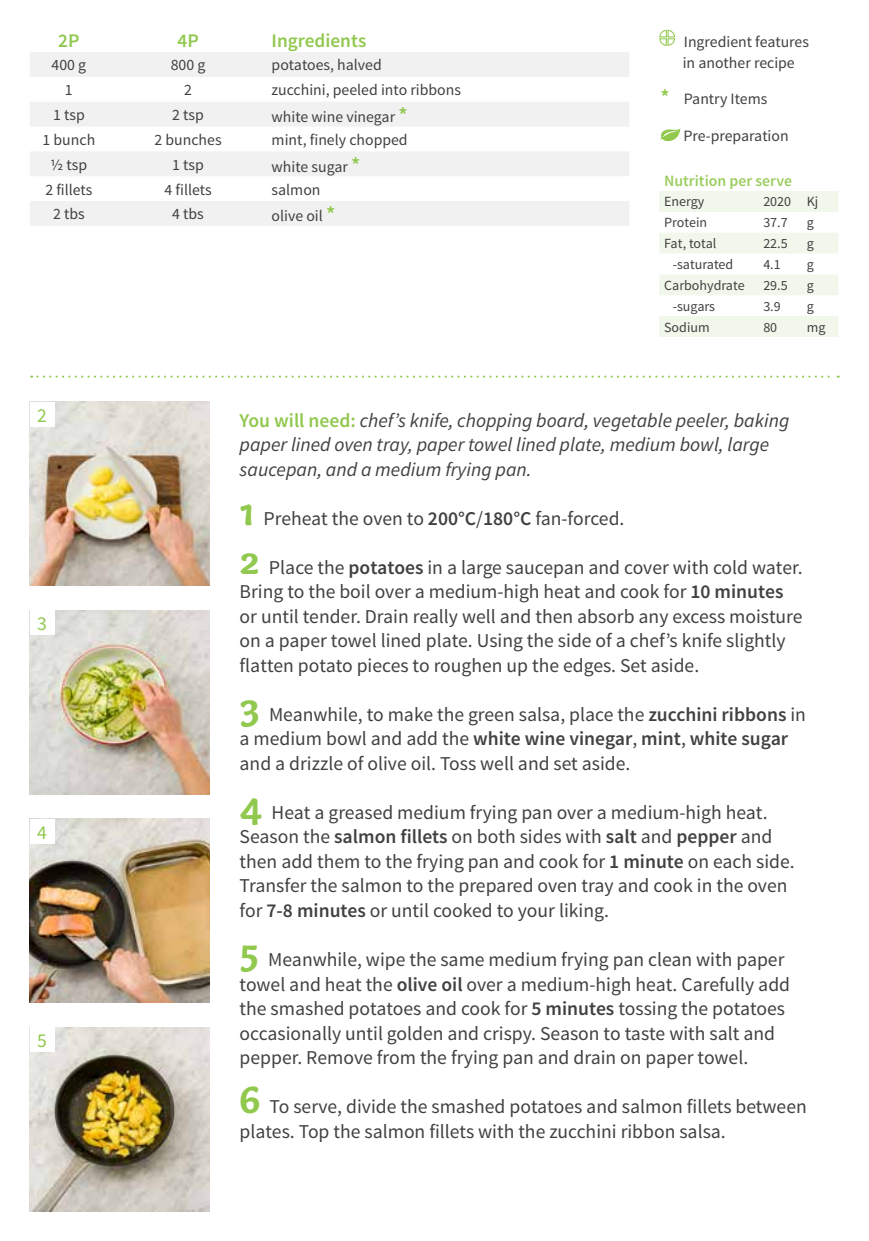
<style>
.page{position:relative;width:869px;height:1241px;background:#fff}
.page>*{position:absolute;margin:0;border:0;box-sizing:border-box;transform-origin:0 0}
.t1{font:19.6px/24.5px "Source Sans Pro";color:#414042}
.t2{font:italic 19.6px/24.5px "Source Sans Pro";color:#414042}
.t3{font:19.6px "Source Sans Pro";color:#91c84e}
.t4{font:600 19.25px "Source Sans Pro";color:#91c84e}
.t5{font:15.75px/21px "Source Sans Pro";color:#414042}
.t6{font:600 15.75px "Source Sans Pro";color:#9ccd5f}
.t7{font:14px "Source Sans Pro";color:#414042}
.s1{font-weight:600;font-size:21px;color:#91c84e}
.s2{font-weight:600;font-style:normal;color:#91c84e}
.s3{font-family:"Capucine Basic";font-weight:700;font-size:41.12px;color:#91c84e}
.s4{font-weight:600}
</style>
<div class="page">
<svg style="left:659px;top:29px;width:16px;height:17px"></svg>
<svg style="left:31px;top:375px;width:807px;height:2px"></svg>
<svg style="left:660px;top:128px;width:20px;height:13px"></svg>
<img style="left:30px;top:610px;width:180px;height:184px">
<img style="left:30px;top:818px;width:180px;height:184px">
<img style="left:30px;top:402px;width:180px;height:183px">
<img style="left:30px;top:1027px;width:180px;height:184px">
<div style="left:30px;top:819px;width:25px;height:24px;background:#fff"></div>
<div style="left:30px;top:402px;width:25px;height:24px;background:#fff"></div>
<div style="left:30px;top:1027px;width:24px;height:25px;background:#fff"></div>
<div style="left:30px;top:610px;width:25px;height:25px;background:#fff"></div>
<svg style="left:30px;top:52px;width:599px;height:174px;fill:#f1f1f2"></svg>
<svg style="left:659px;top:191px;width:179px;height:146px"></svg>
<p class="t4" style="left:58px;top:28px;width:23px">2P</p>
<p class="t4" style="left:177px;top:28px;width:23px">4P</p>
<p class="t4" style="left:271px;top:28px;width:96px">Ingredients</p>
<p class="t5" style="left:52px;top:55px;width:36px">400 g</p>
<p class="t5" style="left:171px;top:55px;width:36px">800 g</p>
<p class="t5" style="left:271px;top:55px;width:112px">potatoes, halved</p>
<p class="t5" style="left:65px;top:80px;width:9px">1</p>
<p class="t5" style="left:184px;top:80px;width:9px">2</p>
<p class="t5" style="left:271px;top:80px;width:191px">zucchini, peeled into ribbons</p>
<p class="t5" style="left:53px;top:105px;width:33px">1 tsp</p>
<p class="t5" style="left:172px;top:105px;width:33px">2 tsp</p>
<p class="t5" style="left:271px;top:107px;width:137px">white wine vinegar <span class="s1">*</span></p>
<p class="t5" style="left:42px;top:129px;width:54px">1 bunch</p>
<p class="t5" style="left:154px;top:129px;width:69px">2 bunches</p>
<p class="t5" style="left:271px;top:129px;width:137px">mint, finely chopped</p>
<p class="t5" style="left:51px;top:154px;width:38px">½ tsp</p>
<p class="t5" style="left:172px;top:154px;width:33px">1 tsp</p>
<p class="t5" style="left:271px;top:156px;width:90px">white sugar <span class="s1">*</span></p>
<p class="t5" style="left:45px;top:179px;width:49px">2 fillets</p>
<p class="t5" style="left:164px;top:179px;width:49px">4 fillets</p>
<p class="t5" style="left:271px;top:179px;width:50px">salmon</p>
<p class="t5" style="left:53px;top:204px;width:33px">2 tbs</p>
<p class="t5" style="left:172px;top:204px;width:33px">4 tbs</p>
<p class="t5" style="left:271px;top:206px;width:65px">olive oil <span class="s1">*</span></p>
<p class="t5" style="left:682px;top:31px;width:128px">Ingredient features in another recipe</p>
<p class="t5" style="left:660px;top:89px;width:108px"><span class="s1">*</span> Pantry Items</p>
<p class="t5" style="left:683px;top:126px;width:107px">Pre-preparation</p>
<p class="t6" style="left:663px;top:171px;width:129px">Nutrition per serve</p>
<p class="t7" style="left:663px;top:193px;width:42px">Energy</p>
<p class="t7" style="left:763px;top:193px;width:57px">2020 Kj</p>
<p class="t7" style="left:663px;top:214px;width:45px">Protein</p>
<p class="t7" style="left:763px;top:214px;width:26px">37.7</p>
<p class="t7" style="left:806px;top:214px;width:9px">g</p>
<p class="t7" style="left:663px;top:235px;width:54px">Fat, total</p>
<p class="t7" style="left:763px;top:235px;width:26px">22.5</p>
<p class="t7" style="left:806px;top:235px;width:9px">g</p>
<p class="t7" style="left:672px;top:256px;width:62px">-saturated</p>
<p class="t7" style="left:763px;top:256px;width:19px">4.1</p>
<p class="t7" style="left:806px;top:256px;width:9px">g</p>
<p class="t7" style="left:663px;top:276px;width:82px">Carbohydrate</p>
<p class="t7" style="left:763px;top:276px;width:26px">29.5</p>
<p class="t7" style="left:806px;top:276px;width:9px">g</p>
<p class="t7" style="left:672px;top:297px;width:44px">-sugars</p>
<p class="t7" style="left:763px;top:297px;width:19px">3.9</p>
<p class="t7" style="left:806px;top:297px;width:9px">g</p>
<p class="t7" style="left:663px;top:318px;width:47px">Sodium</p>
<p class="t7" style="left:763px;top:318px;width:15px">80</p>
<p class="t7" style="left:806px;top:318px;width:20px">mg</p>
<p class="t3" style="left:37px;top:403px;width:11px">2</p>
<p class="t3" style="left:37px;top:611px;width:11px">3</p>
<p class="t3" style="left:37px;top:820px;width:11px">4</p>
<p class="t3" style="left:37px;top:1028px;width:11px">5</p>
<p class="t2" style="left:239px;top:408px;width:551px"><span class="s2">You will need:</span> chef’s knife, chopping board, vegetable peeler, baking paper lined oven tray, paper towel lined plate, medium bowl, large saucepan, and a medium frying pan.</p>
<p class="t1" style="left:239px;top:506px;width:386px"><span class="s3">1</span> Preheat the oven to <span class="s4">200°C</span>/<span class="s4">180°C</span> fan-forced.</p>
<p class="t1" style="left:239px;top:555px;width:564px"><span class="s3">2</span> Place the <span class="s4">potatoes</span> in a large saucepan and cover with cold water.<br>Bring to the boil over a medium-high heat and cook for <span class="s4">10 minutes </span>or until tender. Drain really well and then absorb any excess moisture on a paper towel lined plate. Using the side of a chef’s knife slightly flatten potato pieces to roughen up the edges. Set aside.</p>
<p class="t1" style="left:239px;top:702px;width:567px"><span class="s3">3</span> Meanwhile, to make the green salsa, place the <span class="s4">zucchini ribbons</span> in a medium bowl and add the <span class="s4">white wine vinegar</span>, <span class="s4">mint</span>, <span class="s4">white sugar </span>and a drizzle of olive oil. Toss well and set aside.</p>
<p class="t1" style="left:239px;top:800px;width:556px"><span class="s3">4</span> Heat a greased medium frying pan over a medium-high heat.<br>Season the <span class="s4">salmon fillets</span> on both sides with <span class="s4">salt</span> and <span class="s4">pepper</span> and then add them to the frying pan and cook for <span class="s4">1 minute</span> on each side.<br>Transfer the salmon to the prepared oven tray and cook in the oven for <span class="s4">7-8 minutes</span> or until cooked to your liking.</p>
<p class="t1" style="left:239px;top:947px;width:551px"><span class="s3">5</span> Meanwhile, wipe the same medium frying pan clean with paper towel and heat the <span class="s4">olive oil</span> over a medium-high heat. Carefully add the smashed potatoes and cook for <span class="s4">5 minutes</span> tossing the potatoes occasionally until golden and crispy. Season to taste with salt and pepper. Remove from the frying pan and drain on paper towel.</p>
<p class="t1" style="left:239px;top:1094px;width:568px"><span class="s3">6</span> To serve, divide the smashed potatoes and salmon fillets between plates. Top the salmon fillets with the zucchini ribbon salsa.</p>
</div>
